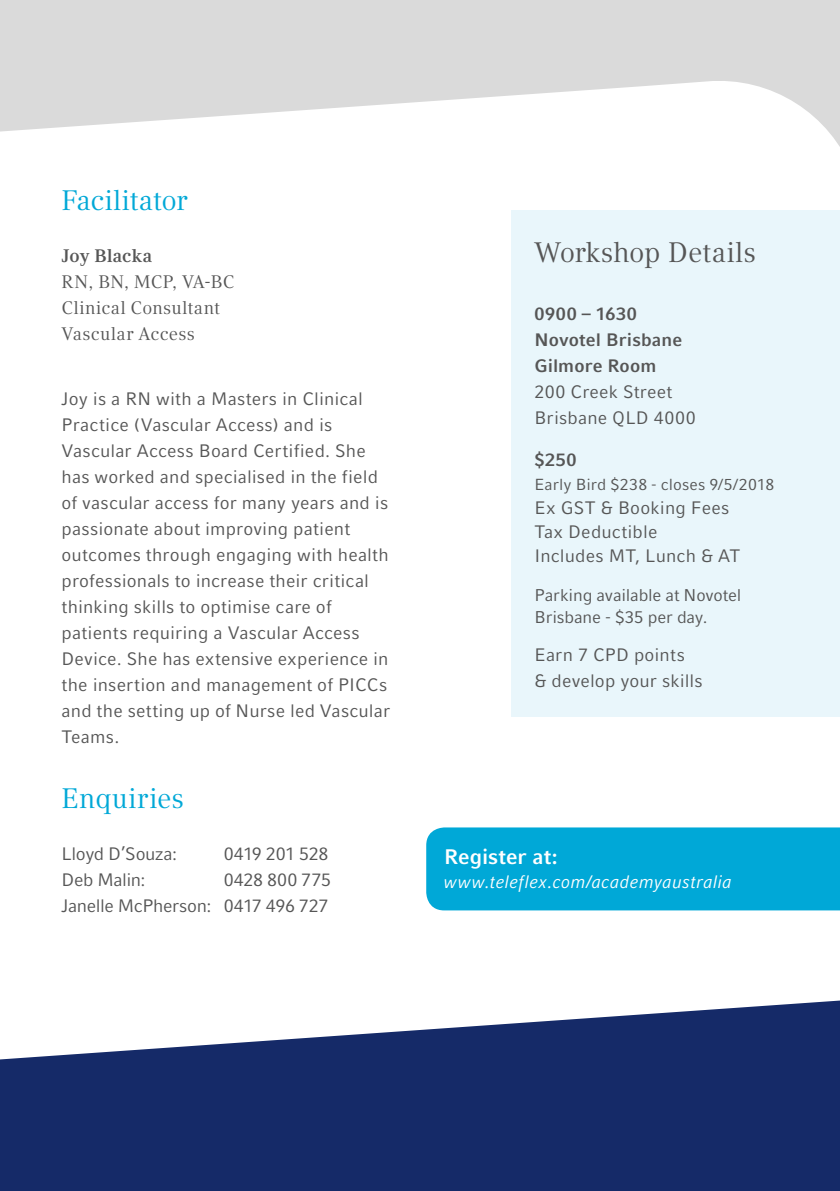
<style>
.page{position:relative;width:840px;height:1191px;background:#fff}
.page>*{position:absolute;margin:0;border:0;box-sizing:border-box;transform-origin:0 0}
.t1{font:28px "Compatil Text LT Pro";letter-spacing:.005em;color:#00a8d7}
.t2{font:28px "Compatil Text LT Pro";color:#565656}
.t3{font:700 21px "Compatil Fact LT Pro";color:#fff}
.t4{font:18px/26px "Compatil Fact LT Pro";letter-spacing:.01em;color:#565656}
.t5{font:18px/26px "Compatil Fact LT Pro";letter-spacing:-.02em;color:#565656;text-align:right}
.t6{font:18px/26px "Compatil Text LT Pro";letter-spacing:.015em;color:#565656}
.t7{font:700 18px/26px "Compatil Fact LT Pro";letter-spacing:.01em;color:#565656}
.t8{font:italic 18px "Compatil Fact LT Pro";letter-spacing:.01em;color:#fff}
.t9{font:700 18px "Compatil Text LT Pro";color:#565656}
.t10{font:18px "Compatil Fact LT Pro";letter-spacing:-.025em;color:#565656}
.t11{font:17px/22px "Compatil Fact LT Pro";letter-spacing:-.01em;color:#565656}
.t12{font:16px "Compatil Fact LT Pro";letter-spacing:.005em;color:#565656}
</style>
<div class="page">
<svg style="left:0;top:0;width:839px;height:145px;fill:#dadada"></svg>
<svg style="left:0;top:1000px;width:839px;height:191px;fill:#152a68"></svg>
<div style="left:426px;top:827px;width:413px;height:83px;background:#00a8d7"></div>
<div style="left:511px;top:210px;width:328px;height:506px;background:#e9f6fb"></div>
<h1 class="t1" style="left:62px;top:184px;width:127px">Facilitator</h1>
<p class="t9" style="left:62px;top:245px;width:92px">Joy Blacka</p>
<p class="t6" style="left:62px;top:269px;width:174px">RN, BN, MCP, VA-BC<br>Clinical Consultant<br>Vascular Access</p>
<p class="t4" style="left:62px;top:385px;width:330px">Joy is a RN with a Masters in Clinical Practice (Vascular Access) and is Vascular Access Board Certified. She has worked and specialised in the field of vascular access for many years and is passionate about improving patient outcomes through engaging with health professionals to increase their critical thinking skills to optimise care of patients requiring a Vascular Access Device. She has extensive experience in the insertion and management of PICCs and the setting up of Nurse led Vascular Teams.</p>
<h1 class="t1" style="left:62px;top:782px;width:124px">Enquiries</h1>
<p class="t5" style="left:62px;top:841px;width:117px">Lloyd D’Souza:</p>
<p class="t5" style="left:224px;top:841px;width:106px">0419 201 528</p>
<p class="t10" style="left:62px;top:869px;width:85px">Deb Malin:</p>
<p class="t5" style="left:61px;top:867px;width:271px">0428 800 775<br>Janelle McPherson: 0417 496 727</p>
<h1 class="t2" style="left:534px;top:236px;width:223px">Workshop Details</h1>
<p class="t7" style="left:534px;top:301px;width:149px">0900 – 1630<br>Novotel Brisbane<br>Gilmore Room</p>
<p class="t4" style="left:534px;top:379px;width:163px">200 Creek Street<br>Brisbane QLD 4000</p>
<p class="t7" style="left:534px;top:446px;width:44px">$250</p>
<p class="t12" style="left:534px;top:475px;width:241px">Early Bird $238 - closes 9/5/2018</p>
<p class="t4" style="left:534px;top:495px;width:207px;line-height:24px">Ex GST &amp; Booking Fees<br>Tax Deductible<br>Includes MT, Lunch &amp; AT</p>
<p class="t11" style="left:534px;top:584px;width:208px">Parking available at Novotel<br>Brisbane - $35 per day.</p>
<p class="t4" style="left:534px;top:642px;width:170px">Earn 7 CPD points<br>&amp; develop your skills</p>
<p class="t3" style="left:444px;top:844px;width:115px">Register at:</p>
<p class="t8" style="left:444px;top:871px;width:289px">www.teleflex.com/academyaustralia</p>
</div>
